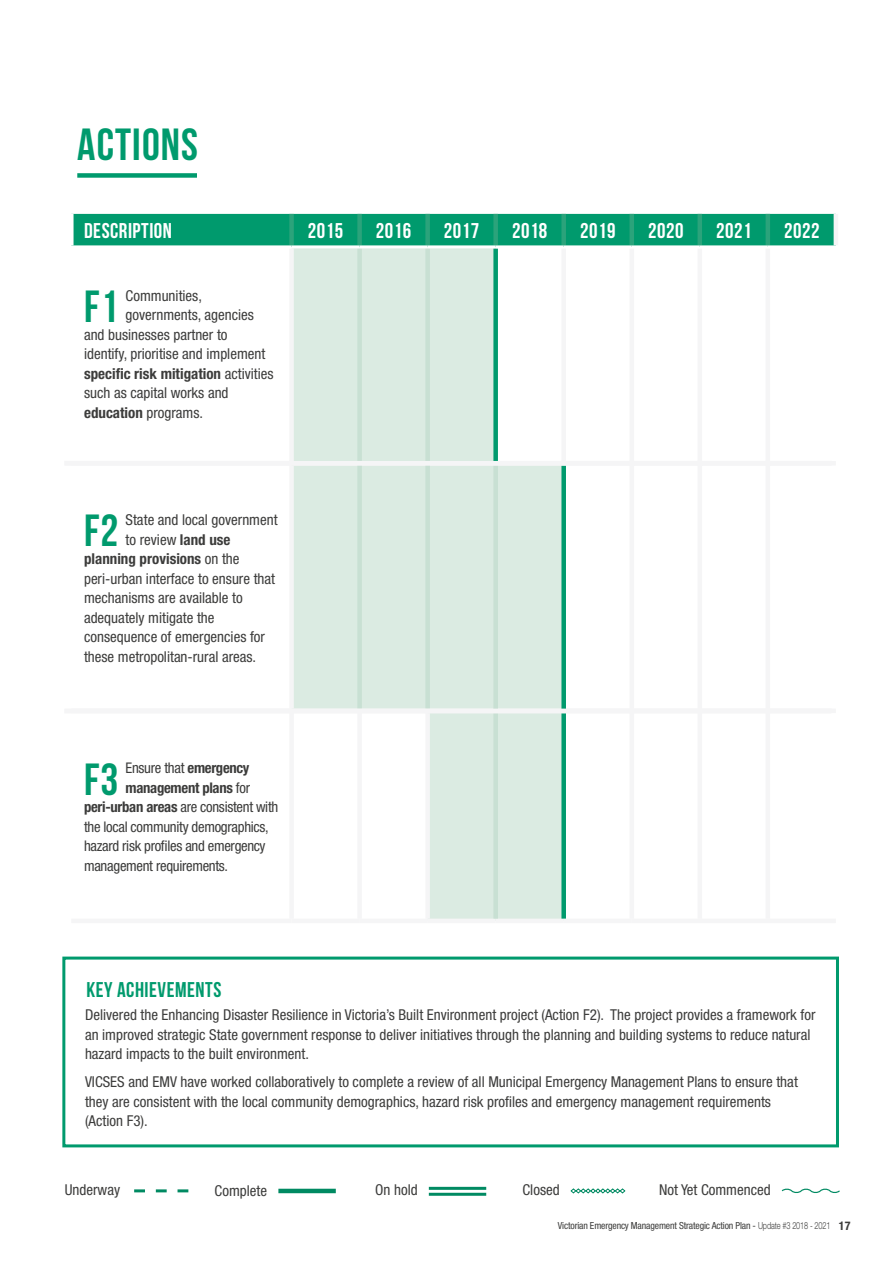
<style>
.page{position:relative;width:893px;height:1263px;background:#fff}
.page>*{position:absolute;margin:0;border:0;box-sizing:border-box;transform-origin:0 0}
.t1{font:45px "Bebas Neue";letter-spacing:.025em;color:#009a6d}
.t2{font:21.3px "Bebas Neue";letter-spacing:.025em;color:#fff}
.t3{font:21.3px "Bebas Neue";letter-spacing:.025em;color:#009a6d}
.t4{font:condensed 15px/19.5px "Helvetica Neue LT Std";color:#3c3c3b}
.t5{font:700 condensed 15px "Helvetica Neue LT Std";color:#3c3c3b}
.t6{font:condensed 14.7px "Helvetica Neue LT Std";letter-spacing:-.02em;color:#3c3c3b}
.t7{font:700 condensed 14.7px "Helvetica Neue LT Std";letter-spacing:-.02em;color:#3c3c3b}
.t8{font:condensed 9.75px "Helvetica Neue LT Std";letter-spacing:-.015em;color:#3c3c3b}
.s1{font-family:"Helvetica Neue"}
.s2{font-weight:400}
.s3{font-weight:700}
.s4{font-weight:300;font-stretch:normal}
.s5{font-weight:700;font-size:12px}
</style>
<div class="page">
<div style="left:74px;top:214px;width:760px;height:31px;background:#009a6d"></div>
<svg style="left:294px;top:248px;width:267px;height:670px;fill:#dbebe2"></svg>
<hr style="left:834px;top:214px;width:4px;height:31px;background:#f5f5f6">
<div style="left:289px;top:248px;width:5px;height:213px;background:#f5f5f6"></div>
<div style="left:561px;top:248px;width:5px;height:213px;background:#f5f5f6"></div>
<div style="left:629px;top:248px;width:5px;height:213px;background:#f5f5f6"></div>
<div style="left:697px;top:248px;width:5px;height:213px;background:#f5f5f6"></div>
<hr style="left:766px;top:248px;width:4px;height:213px;background:#f5f5f6">
<div style="left:289px;top:465px;width:5px;height:243px;background:#f5f5f6"></div>
<div style="left:629px;top:465px;width:5px;height:243px;background:#f5f5f6"></div>
<div style="left:697px;top:465px;width:5px;height:243px;background:#f5f5f6"></div>
<hr style="left:768px;top:461px;width:68px;height:4px;background:#f5f5f6">
<hr style="left:766px;top:465px;width:4px;height:243px;background:#f5f5f6">
<div style="left:71px;top:708px;width:221px;height:5px;background:#f5f5f6"></div>
<div style="left:292px;top:708px;width:68px;height:5px;background:#ebf1ee"></div>
<div style="left:289px;top:713px;width:5px;height:205px;background:#f5f5f6"></div>
<div style="left:360px;top:708px;width:68px;height:5px;background:#ebf1ee"></div>
<div style="left:357px;top:713px;width:5px;height:205px;background:#f5f5f6"></div>
<div style="left:428px;top:708px;width:65px;height:5px;background:#ebf1ee"></div>
<div style="left:425px;top:713px;width:5px;height:205px;background:#f5f5f6"></div>
<div style="left:498px;top:708px;width:63px;height:5px;background:#ebf1ee"></div>
<div style="left:566px;top:708px;width:66px;height:5px;background:#f5f5f6"></div>
<div style="left:632px;top:708px;width:68px;height:5px;background:#f5f5f6"></div>
<div style="left:629px;top:713px;width:5px;height:205px;background:#f5f5f6"></div>
<div style="left:700px;top:708px;width:68px;height:5px;background:#f5f5f6"></div>
<div style="left:697px;top:713px;width:5px;height:205px;background:#f5f5f6"></div>
<div style="left:768px;top:708px;width:68px;height:5px;background:#f5f5f6"></div>
<hr style="left:766px;top:713px;width:4px;height:205px;background:#f5f5f6">
<div style="left:71px;top:918px;width:221px;height:5px;background:#f5f5f6"></div>
<div style="left:292px;top:918px;width:68px;height:5px;background:#f5f5f6"></div>
<div style="left:360px;top:918px;width:68px;height:5px;background:#f5f5f6"></div>
<div style="left:428px;top:918px;width:68px;height:5px;background:#f5f5f6"></div>
<div style="left:496px;top:918px;width:68px;height:5px;background:#f5f5f6"></div>
<div style="left:564px;top:918px;width:68px;height:5px;background:#f5f5f6"></div>
<div style="left:632px;top:918px;width:68px;height:5px;background:#f5f5f6"></div>
<div style="left:700px;top:918px;width:68px;height:5px;background:#f5f5f6"></div>
<div style="left:768px;top:918px;width:68px;height:5px;background:#f5f5f6"></div>
<div style="left:289px;top:214px;width:5px;height:31px;background:#2ba37b"></div>
<div style="left:357px;top:214px;width:5px;height:31px;background:#2ba37b"></div>
<div style="left:425px;top:214px;width:5px;height:31px;background:#2ba37b"></div>
<div style="left:493px;top:214px;width:5px;height:31px;background:#2ba37b"></div>
<div style="left:561px;top:214px;width:5px;height:31px;background:#2ba37b"></div>
<div style="left:629px;top:214px;width:5px;height:31px;background:#2ba37b"></div>
<div style="left:697px;top:214px;width:5px;height:31px;background:#2ba37b"></div>
<hr style="left:766px;top:214px;width:4px;height:31px;background:#2ba37b">
<div style="left:493px;top:248px;width:5px;height:213px;background:#009a6d"></div>
<div style="left:561px;top:465px;width:5px;height:246px;background:#009a6d"></div>
<div style="left:561px;top:711px;width:5px;height:207px;background:#009a6d"></div>
<div style="left:357px;top:248px;width:5px;height:215px;background:#c8e0d3"></div>
<div style="left:425px;top:248px;width:5px;height:215px;background:#c8e0d3"></div>
<div style="left:357px;top:463px;width:5px;height:245px;background:#c8e0d3"></div>
<div style="left:425px;top:463px;width:5px;height:245px;background:#c8e0d3"></div>
<div style="left:493px;top:465px;width:5px;height:246px;background:#c8e0d3"></div>
<div style="left:493px;top:711px;width:5px;height:207px;background:#c8e0d3"></div>
<div style="left:77px;top:173px;width:120px;height:5px;background:#009a6d"></div>
<div style="left:62px;top:956px;width:777px;height:191px;border:3px solid #009a6d"></div>
<svg style="left:134px;top:1189px;width:54px;height:3px"></svg>
<svg style="left:571px;top:1188px;width:54px;height:5px"></svg>
<hr style="left:278px;top:1189px;width:58px;height:4px;background:#008a62">
<svg style="left:781px;top:1188px;width:59px;height:5px"></svg>
<hr style="left:429px;top:1193px;width:57px;height:3px;background:#008a62">
<hr style="left:429px;top:1187px;width:57px;height:3px;background:#008a62">
<hr style="left:65px;top:461px;width:766px;height:4px;background:#f5f5f6">
<hr style="left:65px;top:709px;width:766px;height:4px;background:#f5f5f6">
<h1 class="t1" style="left:77px;top:120px;width:122px">ACTIONS</h1>
<h2 class="t2" style="left:84px;top:219px;width:89px">DESCRIPTION</h2>
<h2 class="t2" style="left:308px;top:219px;width:37px">2015</h2>
<h2 class="t2" style="left:376px;top:219px;width:37px">2016</h2>
<h2 class="t2" style="left:444px;top:219px;width:37px">2017</h2>
<h2 class="t2" style="left:512px;top:219px;width:37px">2018</h2>
<h2 class="t2" style="left:580px;top:219px;width:37px">2019</h2>
<h2 class="t2" style="left:648px;top:219px;width:37px">2020</h2>
<h2 class="t2" style="left:716px;top:219px;width:37px">2021</h2>
<h2 class="t2" style="left:784px;top:219px;width:37px">2022</h2>
<h1 class="t1" style="left:84px;top:282px;width:36px">F1</h1>
<p class="t4" style="left:126px;top:286px;width:78px"><span class="s1">C</span>ommunities,</p>
<p class="t4" style="left:126px;top:305px;width:130px">governments, agencies</p>
<p class="t4" style="left:84px;top:325px;width:145px">and businesses partner to</p>
<p class="t4" style="left:84px;top:344px;width:183px">identify, prioritise and implement</p>
<p class="t5" style="left:84px;top:364px;width:191px">specific risk mitigation <span class="s2">activities</span></p>
<p class="t4" style="left:84px;top:383px;width:146px">such as capital works and</p>
<p class="t5" style="left:84px;top:403px;width:121px">education <span class="s2">programs.</span></p>
<h1 class="t1" style="left:84px;top:506px;width:36px">F2</h1>
<p class="t4" style="left:126px;top:510px;width:153px"><span class="s1">S</span>tate and local government</p>
<p class="t4" style="left:126px;top:529px;width:106px">to review <span class="s3">land use</span></p>
<p class="t5" style="left:84px;top:550px;width:157px">planning provisions <span class="s2">on the</span></p>
<p class="t4" style="left:84px;top:568px;width:193px">peri-urban interface to ensure that</p>
<p class="t4" style="left:84px;top:588px;width:160px">mechanisms are available to</p>
<p class="t4" style="left:84px;top:607px;width:132px">adequately mitigate the</p>
<p class="t4" style="left:84px;top:627px;width:182px">consequence of emergencies for</p>
<p class="t4" style="left:84px;top:646px;width:174px">these metropolitan-rural areas.</p>
<h1 class="t1" style="left:84px;top:754px;width:36px">F3</h1>
<p class="t6" style="left:126px;top:760px;width:125px"><span class="s1">E</span>nsure that <span class="s3">emergency</span></p>
<p class="t7" style="left:126px;top:779px;width:126px">management plans <span class="s2">for</span></p>
<p class="t6" style="left:84px;top:799px;width:196px"><span class="s3">peri-urban areas</span> are consistent with</p>
<p class="t6" style="left:84px;top:818px;width:186px">the local community demographics,</p>
<p class="t6" style="left:84px;top:838px;width:183px">hazard risk profiles and emergency</p>
<p class="t6" style="left:84px;top:857px;width:146px">management requirements.</p>
<h2 class="t3" style="left:86px;top:978px;width:136px">KEY ACHIEVEMENTS</h2>
<p class="t4" style="left:85px;top:1005px;width:732px">Delivered the Enhancing Disaster Resilience in Victoria’s Built Environment project (Action F2). The project provides a framework for an improved strategic State government response to deliver initiatives through the planning and building systems to reduce natural hazard impacts to the built environment.</p>
<p class="t4" style="left:85px;top:1072px;width:714px">VICSES and EMV have worked collaboratively to complete a review of all Municipal Emergency Management Plans to ensure that they are consistent with the local community demographics, hazard risk profiles and emergency management requirements (Action F3).</p>
<p class="t4" style="left:65px;top:1180px;width:57px">Underway</p>
<p class="t4" style="left:215px;top:1180px;width:54px">Complete</p>
<p class="t4" style="left:375px;top:1180px;width:44px">On hold</p>
<p class="t4" style="left:522px;top:1180px;width:39px">Closed</p>
<p class="t4" style="left:659px;top:1180px;width:113px">Not Yet Commenced</p>
<p class="t8" style="left:558px;top:1220px;width:294px">Victorian Emergency Management Strategic Action Plan - <span class="s4">Update #3 2018 - 2021</span> <span class="s5">17</span></p>
</div>
